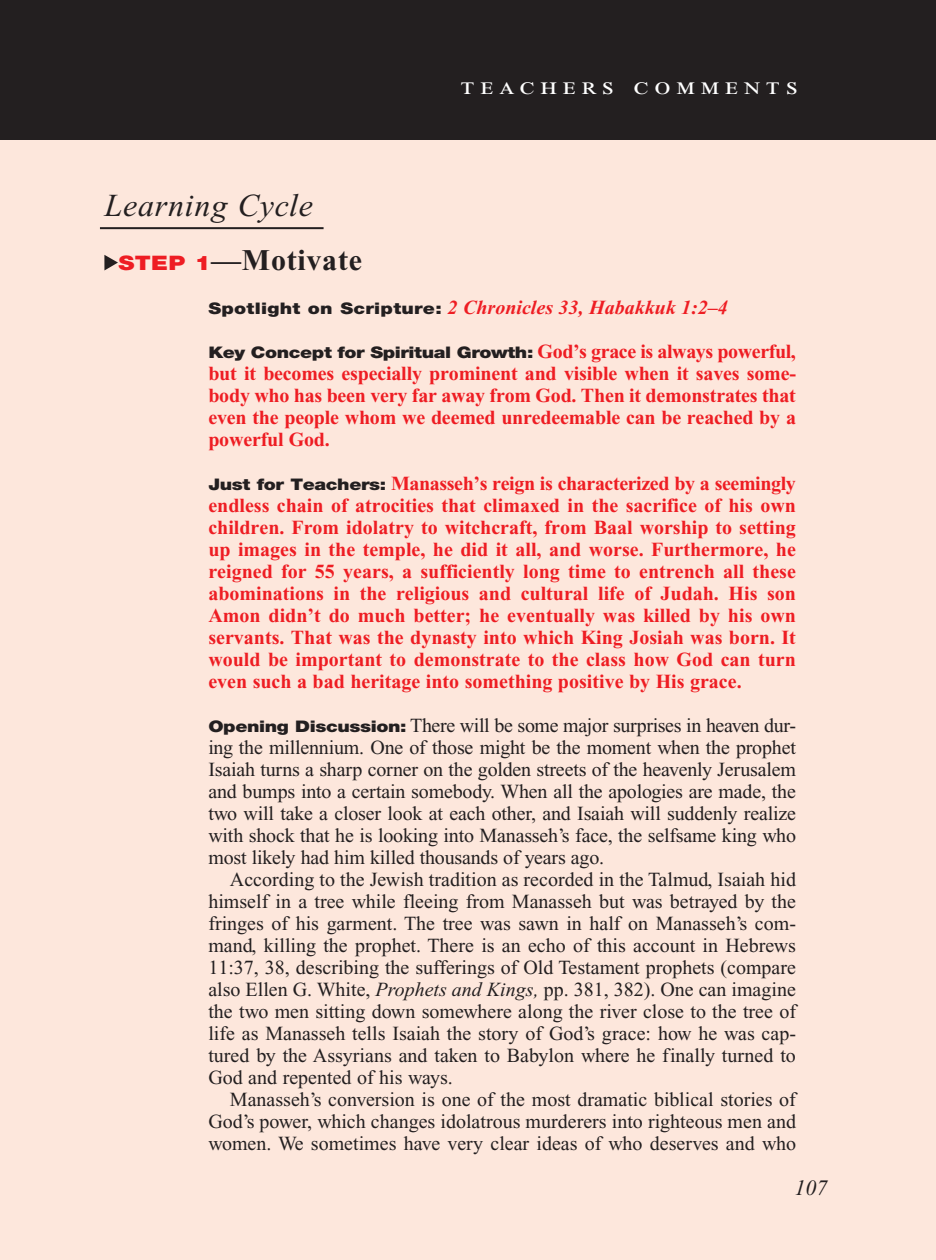
<style>
.page{position:relative;width:936px;height:1260px;background:#fff}
.page>*{position:absolute;margin:0;border:0;box-sizing:border-box;transform-origin:0 0}
.Main_Head_Teachers_C{font:italic 32px "Times New Roman PS Std";letter-spacing:.025em;color:#231f20}
.T_Aim_bodyXindent{font:700 30px "Times New Roman PS Std";letter-spacing:.025em;color:#231f20}
.Teachers_Comments_He{font:24px "Times New Roman PS Std";letter-spacing:.2em;color:#fff;scale:1.2 1}
.PageNumbers{font:italic 22px "Times New Roman PS Std";color:#231f20}
.Objectives_Body_Text{font:20px/22px "Times New Roman PS Std";color:#231f20;text-align:justify}
.Objectives_Body_Text-2{font:700 20px/22px "Times New Roman PS Std";letter-spacing:-.005em;color:#ee1d23;text-align:justify}
.Objectives_Body_Text-3{font:italic 700 20px "Times New Roman PS Std";color:#ee1d23}
.Objectives_Body_Text-4{font:900 16px "Helvetica Neue LT Std";letter-spacing:-.02em;color:#231f20;scale:1.2 1}
.s1{font-family:"Helvetica Neue LT Std";font-weight:900;font-size:20px;color:#ee1d23}
.s2{font-family:"Helvetica Neue LT Std";font-weight:900;font-style:normal;font-size:16px;color:#231f20}
.s3{font-family:"Times New Roman PS Std";font-weight:700;font-size:20px;color:#ee1d23}
.s4{font-family:"Helvetica Neue LT Std";font-weight:900;font-size:16px;color:#231f20}
.s5{font-family:"Helvetica Neue LT Std";font-weight:900;font-size:16px}
.s6{font-style:italic}
</style>
<div class="page">
<div style="left:0;top:136px;width:936px;height:1124px;background:#fde7dc"></div>
<svg style="left:104px;top:255px;width:14px;height:15px"></svg>
<hr style="left:100px;top:227px;width:224px;height:2px;background:#231f20">
<div style="left:0;top:0;width:936px;height:140px;background:#231f20"></div>
<p class="Teachers_Comments_He" style="left:461px;top:73px;width:283px">teachers comments</p>
<p class="Main_Head_Teachers_C" style="left:104px;top:188px;width:210px">Learning Cycle</p>
<p class="T_Aim_bodyXindent" style="left:118px;top:244px;width:245px"><span class="s1">STEP 1</span>—Motivate</p>
<p class="Objectives_Body_Text-3" style="left:208px;top:297px;width:521px"><span class="s2">Spotlight on Scripture:</span> 2 Chronicles 33, Habakkuk 1:2–4</p>
<p class="Objectives_Body_Text-4" style="left:208px;top:343px;width:491px">Key Concept for Spiritual Growth: <span class="s3">God’s grace is always powerful,</span></p>
<p class="Objectives_Body_Text-2" style="left:208px;top:363px;width:589px">but it becomes especially prominent and visible when it saves some&shy;body who has been very far away from God. Then it demonstrates that even the people whom we deemed unredeemable can be reached by a powerful God.</p>
<p class="Objectives_Body_Text-2" style="left:208px;top:473px;width:589px"><span class="s4">Just for Teachers:</span> Manasseh’s reign is characterized by a seemingly endless chain of atrocities that climaxed in the sacrifice of his own children. From idolatry to witchcraft, from Baal worship to setting up images in the temple, he did it all, and worse. Furthermore, he reigned for 55 years, a sufficiently long time to entrench all these abominations in the religious and cultural life of Judah. His son Amon didn’t do much better; he eventually was killed by his own servants. That was the dynasty into which King Josiah was born. It would be important to demonstrate to the class how God can turn even such a bad heritage into something positive by His grace.</p>
<p class="Objectives_Body_Text" style="left:208px;top:715px;width:589px;text-align:left"><span class="s5">Opening Discussion:</span> There will be some major surprises in heaven dur&shy;ing the millennium. One of those might be the moment when the prophet Isaiah turns a sharp corner on the golden streets of the heavenly Jerusalem and bumps into a certain somebody. When all the apologies are made, the two will take a closer look at each other, and Isaiah will suddenly realize with shock that he is looking into Manasseh’s face, the selfsame king who most likely had him killed thousands of years ago.</p>
<p class="Objectives_Body_Text" style="left:208px;top:869px;width:589px;text-indent:22px">According to the Jewish tradition as recorded in the Talmud, Isaiah hid himself in a tree while fleeing from Manasseh but was betrayed by the fringes of his garment. The tree was sawn in half on Manasseh’s com&shy;mand, killing the prophet. There is an echo of this account in Hebrews 11:37, 38, describing the sufferings of Old Testament prophets (compare also Ellen G. White, <span class="s6">Prophets and Kings,</span> pp. 381, 382). One can imagine the two men sitting down somewhere along the river close to the tree of life as Manasseh tells Isaiah the story of God’s grace: how he was cap&shy;tured by the Assyrians and taken to Babylon where he finally turned to God and repented of his ways.</p>
<p class="Objectives_Body_Text" style="left:208px;top:1089px;width:589px;text-indent:22px">Manasseh’s conversion is one of the most dramatic biblical stories of God’s power, which changes idolatrous murderers into righteous men and women. We sometimes have very clear ideas of who deserves and who</p>
<p class="PageNumbers" style="left:794px;top:1176px;width:34px">107</p>
</div>
